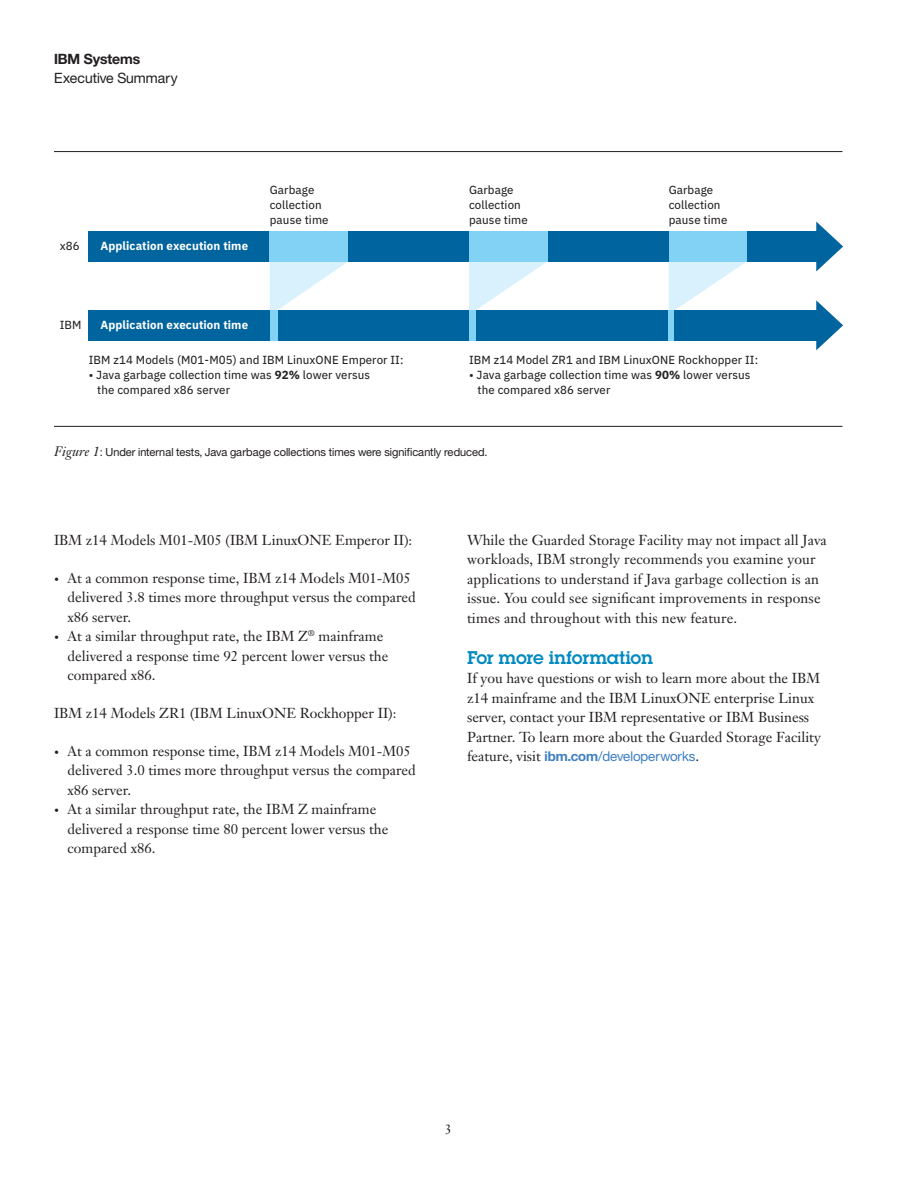
<style>
.page{position:relative;width:918px;height:1188px;background:#fff}
.page>*{position:absolute;margin:0;border:0;box-sizing:border-box;transform-origin:0 0}
._2A_head__color{font:18px "Lubalin Demifor IBM";color:#008ac0}
._2C_body{font:14.25px/19.5px "Janson Text LT Pro";color:#231f20}
.t1{font:14.25px "Helv Neue Romanfor IBM";color:#231f20}
.t2{font:14.25px "Helv Neue Boldfor IBM";color:#231f20}
._2C_body-2{font:13.5px "Helv Neue Romanfor IBM";letter-spacing:-.005em;color:#3f7fc2}
.t3{font:13.5px "Janson Text LT Pro";color:#231f20}
.t4{font:11.7px/15px "IBM Plex Sans Text";letter-spacing:.01em;color:#252222}
.t5{font:700 11.7px "IBM Plex Sans";letter-spacing:.01em;color:#fff}
._2E_figure_caption{font:11.25px "Helv Neue Romanfor IBM";color:#231f20}
.s1{font-family:"IBM Plex Sans";font-weight:700}
.s2{font-family:"Janson Text LT Pro";font-style:italic;font-size:13.5px}
.s3{font-size:9.75px}
.s4{font-family:"Janson Text LT Pro";font-size:14.25px;color:#231f20}
.s5{font-family:"Helv Neue Boldfor IBM"}
</style>
<div class="page">
<hr style="left:54px;top:151px;width:788px;height:1px;background:#231f20">
<hr style="left:54px;top:426px;width:788px;height:1px;background:#231f20">
<div style="left:88px;top:231px;width:734px;height:31px;background:#00649e"></div>
<svg style="left:816px;top:222px;width:27px;height:49px"></svg>
<div style="left:88px;top:310px;width:734px;height:31px;background:#00649e"></div>
<svg style="left:816px;top:300px;width:27px;height:50px"></svg>
<div style="left:469px;top:231px;width:78px;height:31px;background:#81d2f5"></div>
<div style="left:270px;top:231px;width:78px;height:31px;background:#81d2f5"></div>
<div style="left:669px;top:231px;width:77px;height:31px;background:#81d2f5"></div>
<svg style="left:469px;top:262px;width:77px;height:48px"></svg>
<svg style="left:270px;top:262px;width:77px;height:48px"></svg>
<svg style="left:669px;top:262px;width:77px;height:49px"></svg>
<div style="left:469px;top:310px;width:7px;height:31px;background:#81d2f5"></div>
<div style="left:270px;top:310px;width:7px;height:31px;background:#81d2f5"></div>
<div style="left:669px;top:310px;width:5px;height:31px;background:#81d2f5"></div>
<p class="t2" style="left:54px;top:50px;width:88px">IBM Systems</p>
<p class="t1" style="left:54px;top:69px;width:125px">Executive Summary</p>
<p class="t4" style="left:60px;top:237px;width:21px">x86</p>
<p class="t5" style="left:100px;top:236px;width:149px">Application execution time</p>
<p class="t4" style="left:270px;top:182px;width:60px">Garbage collection pause time</p>
<p class="t4" style="left:60px;top:316px;width:23px">IBM</p>
<p class="t5" style="left:100px;top:315px;width:149px">Application execution time</p>
<p class="t4" style="left:89px;top:351px;width:316px">IBM z14 Models (M01-M05) and IBM LinuxONE Emperor II:</p>
<p class="t4" style="left:97px;top:366px;width:275px;text-indent:-8px">• Java garbage collection time was <span class="s1">92%</span> lower versus the compared x86 server</p>
<p class="t4" style="left:469px;top:182px;width:60px">Garbage collection pause time</p>
<p class="t4" style="left:669px;top:182px;width:60px">Garbage collection pause time</p>
<p class="t4" style="left:469px;top:351px;width:291px">IBM z14 Model ZR1 and IBM LinuxONE Rockhopper II:</p>
<p class="t4" style="left:478px;top:366px;width:275px;text-indent:-8px">• Java garbage collection time was <span class="s1">90%</span> lower versus the compared x86 server</p>
<p class="_2E_figure_caption" style="left:54px;top:445px;width:435px"><span class="s2">Figure 1</span>: Under internal tests, Java garbage collections times were significantly reduced.</p>
<p class="_2C_body" style="left:54px;top:530px;width:360px">IBM z14 Models M01-M05 (IBM LinuxONE Emperor II):</p>
<p class="_2C_body" style="left:68px;top:568px;width:350px;text-indent:-14px"><span class="s3">•</span> At a common response time, IBM z14 Models M01-M05 delivered 3.8 times more throughput versus the compared x86 server.</p>
<p class="_2C_body" style="left:68px;top:626px;width:322px;text-indent:-14px"><span class="s3">•</span> At a similar throughput rate, the IBM Z<sup>®</sup> mainframe delivered a response time 92 percent lower versus the compared x86.</p>
<p class="_2C_body" style="left:54px;top:703px;width:344px">IBM z14 Models ZR1 (IBM LinuxONE Rockhopper II):</p>
<p class="_2C_body" style="left:68px;top:741px;width:350px;text-indent:-14px"><span class="s3">•</span> At a common response time, IBM z14 Models M01-M05 delivered 3.0 times more throughput versus the compared x86 server.</p>
<p class="_2C_body" style="left:68px;top:800px;width:322px;text-indent:-14px"><span class="s3">•</span> At a similar throughput rate, the IBM Z mainframe delivered a response time 80 percent lower versus the compared x86.</p>
<p class="_2C_body" style="left:467px;top:530px;width:361px">While the Guarded Storage Facility may not impact all Java workloads, IBM strongly recommends you examine your applications to understand if Java garbage collection is an issue. You could see significant improvements in response times and throughout with this new feature.</p>
<h3 class="_2A_head__color" style="left:467px;top:645px;width:188px">For more information</h3>
<p class="_2C_body" style="left:467px;top:668px;width:355px">If you have questions or wish to learn more about the IBM z14 mainframe and the IBM LinuxONE enterprise Linux server, contact your IBM representative or IBM Business Partner. To learn more about the Guarded Storage Facility</p>
<p class="_2C_body-2" style="left:467px;top:748px;width:233px"><span class="s4">feature, visit</span> <span class="s5">ibm.com</span>/developerworks<span class="s4">.</span></p>
<p class="t3" style="left:445px;top:1121px;width:9px">3</p>
</div>
